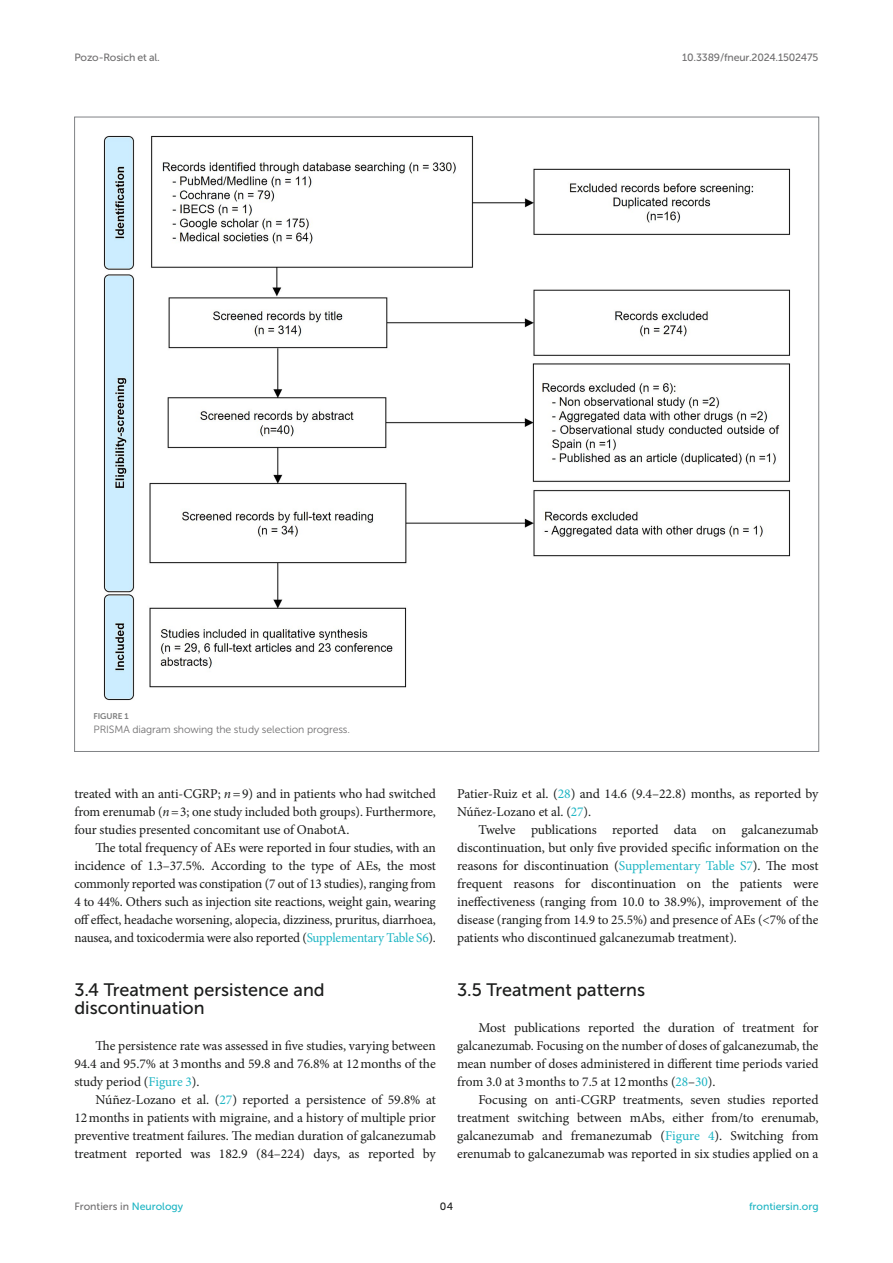
<style>
.page{position:relative;width:893px;height:1263px;background:#fff}
.page>*{position:absolute;margin:0;border:0;box-sizing:border-box;transform-origin:0 0}
.HEAD_2{font:18px/18px "Museo Sans 500";color:#1b1c1b}
.TEXT{font:13.5px/18px "Minion Pro";letter-spacing:-.01em;color:#1b1c1b;text-align:justify}
.TEXT_FLUSH{font:13.5px/18px "Minion Pro";letter-spacing:-.01em;color:#1b1c1b;text-align:justify}
.t1{font:10.5px "Museo Sans 500";letter-spacing:-.015em;color:#706f70}
.FIG_LEG{font:10.5px "Museo Sans 300";letter-spacing:-.01em;color:#706f70}
.t2{font:10.5px "Museo Sans 500";color:#1db5c3}
.t3{font:10.5px "Museo Sans 500";color:#1b1c1b}
.FIG_HD{font:8.25px "Museo Sans 700";letter-spacing:-.01em;color:#7e7f7f}
.s1{font-style:italic}
.s2{color:#1db5c3}
</style>
<div class="page">
<img style="left:103px;top:136px;width:687px;height:564px">
<p class="t1" style="left:74px;top:51px;width:87px">Pozo-Rosich et al.</p>
<p class="t1" style="left:682px;top:51px;width:138px">10.3389/fneur.2024.1502475</p>
<p class="FIG_HD" style="left:94px;top:712px;width:37px">FIGURE 1</p>
<p class="FIG_LEG" style="left:94px;top:723px;width:258px">PRISMA diagram showing the study selection progress.</p>
<p class="TEXT_FLUSH" style="left:74px;top:785px;width:363px">treated with an anti-CGRP; <span class="s1">n</span>=9) and in patients who had switched from erenumab (<span class="s1">n</span>=3; one study included both groups). Furthermore, four studies presented concomitant use of OnabotA.</p>
<p class="TEXT" style="left:74px;top:839px;width:363px;text-indent:21px">The total frequency of AEs were reported in four studies, with an incidence of 1.3–37.5%. According to the type of AEs, the most commonly reported was constipation (7 out of 13 studies), ranging from 4 to 44%. Others such as injection site reactions, weight gain, wearing off effect, headache worsening, alopecia, dizziness, pruritus, diarrhoea, nausea, and toxicodermia were also reported (<span class="s2">Supplementary Table S6</span>).</p>
<p class="HEAD_2" style="left:74px;top:981px;width:252px">3.4 Treatment persistence and discontinuation</p>
<p class="TEXT_FLUSH" style="left:74px;top:1037px;width:363px;text-indent:21px">The persistence rate was assessed in five studies, varying between 94.4 and 95.7% at 3months and 59.8 and 76.8% at 12months of the study period (<span class="s2">Figure 3</span>).</p>
<p class="TEXT" style="left:74px;top:1091px;width:363px;text-indent:21px">Núñez-Lozano et al. (<span class="s2">27</span>) reported a persistence of 59.8% at 12months in patients with migraine, and a history of multiple prior preventive treatment failures. The median duration of galcanezumab treatment reported was 182.9 (84–224) days, as reported by</p>
<p class="TEXT" style="left:457px;top:785px;width:363px">Patier-Ruiz et al. (<span class="s2">28</span>) and 14.6 (9.4–22.8) months, as reported by<br>Núñez-Lozano et al. (<span class="s2">27</span>).</p>
<p class="TEXT" style="left:457px;top:821px;width:363px;text-indent:21px">Twelve publications reported data on galcanezumab discontinuation, but only five provided specific information on the reasons for discontinuation (<span class="s2">Supplementary Table S7</span>). The most frequent reasons for discontinuation on the patients were ineffectiveness (ranging from 10.0 to 38.9%), improvement of the disease (ranging from 14.9 to 25.5%) and presence of AEs (&lt;7% of the patients who discontinued galcanezumab treatment).</p>
<p class="HEAD_2" style="left:457px;top:981px;width:190px">3.5 Treatment patterns</p>
<p class="TEXT_FLUSH" style="left:457px;top:1019px;width:363px;text-indent:21px">Most publications reported the duration of treatment for galcanezumab. Focusing on the number of doses of galcanezumab, the mean number of doses administered in different time periods varied from 3.0 at 3months to 7.5 at 12months (<span class="s2">28</span>–<span class="s2">30</span>).</p>
<p class="TEXT" style="left:457px;top:1091px;width:363px;text-indent:21px">Focusing on anti-CGRP treatments, seven studies reported treatment switching between mAbs, either from/to erenumab, galcanezumab and fremanezumab (<span class="s2">Figure 4</span>). Switching from erenumab to galcanezumab was reported in six studies applied on a</p>
<p class="t1" style="left:74px;top:1200px;width:110px">Frontiers in <span class="s2">Neurology</span></p>
<p class="t3" style="left:440px;top:1200px;width:15px">04</p>
<p class="t2" style="left:749px;top:1200px;width:71px">frontiersin.org</p>
</div>
